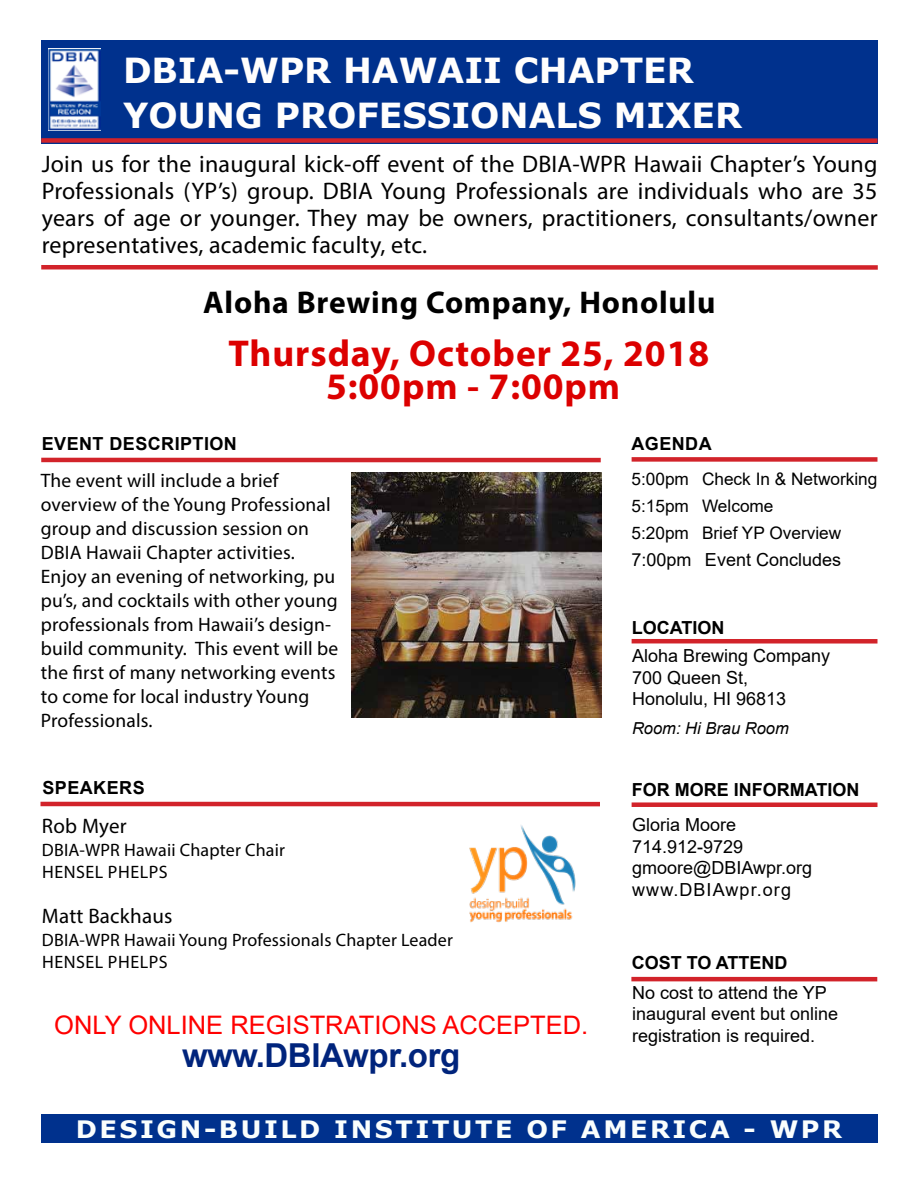
<style>
.page{position:relative;width:918px;height:1188px;background:#fff}
.page>*{position:absolute;margin:0;border:0;box-sizing:border-box;transform-origin:0 0}
.t1{font:700 37.5px/33px "Myriad Pro";letter-spacing:.025em;color:#dc0000;text-align:center}
.t2{font:700 34.5px/45px "Verdana";color:#fffefd}
.t3{font:700 33px "Arial";letter-spacing:-.01em;color:#00247c}
.t4{font:700 31.5px "Myriad Pro";letter-spacing:.025em;color:#000}
.t5{font:25.5px "Arial";color:#f00}
.t6{font:24px/27px "Myriad Pro";letter-spacing:.01em;color:#000;text-align:justify}
.t7{font:700 24px "Verdana";letter-spacing:.1em;color:#fafefd;scale:1.06 1}
.t8{font:21px "Myriad Pro";letter-spacing:.01em;color:#000}
.t9{font:19.5px/24px "Myriad Pro";letter-spacing:.01em;color:#000}
.t10{font:18px/21.6px "Arial";color:#000}
.t11{font:18px/22.5px "Myriad Pro";letter-spacing:.01em;color:#000}
.t12{font:700 18px "Arial";color:#000}
.t13{font:700 18px "Arial";letter-spacing:.025em;color:#000}
.t14{font:17.25px/27px "Arial";color:#000}
.t15{font:italic 16.5px "Arial";color:#000}
</style>
<div class="page">
<div style="left:41px;top:1114px;width:837px;height:29px;background:#00318d"></div>
<div style="left:41px;top:41px;width:837px;height:103px;background:#00318d"></div>
<img style="left:48px;top:48px;width:52px;height:83px">
<hr style="left:41px;top:458px;width:560px;height:4px;background:#d2232a">
<div style="left:632px;top:457px;width:245px;height:5px;background:#d2232a"></div>
<div style="left:632px;top:639px;width:245px;height:5px;background:#d2232a"></div>
<div style="left:41px;top:138px;width:836px;height:5px;background:#d2232a"></div>
<div style="left:632px;top:802px;width:245px;height:5px;background:#d2232a"></div>
<div style="left:41px;top:265px;width:837px;height:5px;background:#d2232a"></div>
<img style="left:352px;top:472px;width:249px;height:245px">
<hr style="left:631px;top:977px;width:246px;height:4px;background:#d2232a">
<hr style="left:41px;top:802px;width:559px;height:4px;background:#d2232a">
<img style="left:469px;top:825px;width:107px;height:98px">
<h2 class="t2" style="left:123px;top:48px;width:621px">DBIA-WPR HAWAII CHAPTER<br>YOUNG PROFESSIONALS MIXER</h2>
<p class="t6" style="left:42px;top:150px;width:837px">Join us for the inaugural kick-off event of the DBIA-WPR Hawaii Chapter’s Young Professionals (YP’s) group. DBIA Young Professionals are individuals who are 35 years of age or younger. They may be owners, practitioners, consultants/owner representatives, academic faculty, etc.</p>
<h3 class="t4" style="left:203px;top:282px;width:514px">Aloha Brewing Company, Honolulu</h3>
<h1 class="t1" style="left:229px;top:336px;width:482px">Thursday, October 25, 2018<br>5:00pm - 7:00pm</h1>
<p class="t13" style="left:42px;top:431px;width:197px">EVENT DESCRIPTION</p>
<p class="t9" style="left:41px;top:468px;width:299px">The event will include a brief overview of the Young Professional group and discussion session on<br>DBIA Hawaii Chapter activities.<br>Enjoy an evening of networking, pu pu’s, and cocktails with other young professionals from Hawaii’s design&shy;build community. This event will be the first of many networking events to come for local industry Young<br>Professionals.</p>
<p class="t13" style="left:43px;top:775px;width:104px">SPEAKERS</p>
<p class="t8" style="left:42px;top:813px;width:86px">Rob Myer</p>
<p class="t11" style="left:42px;top:838px;width:245px">DBIA-WPR Hawaii Chapter Chair<br>HENSEL PHELPS</p>
<p class="t8" style="left:42px;top:903px;width:132px">Matt Backhaus</p>
<p class="t11" style="left:42px;top:928px;width:413px">DBIA-WPR Hawaii Young Professionals Chapter Leader<br>HENSEL PHELPS</p>
<h3 class="t5" style="left:54px;top:1008px;width:536px">ONLY ONLINE REGISTRATIONS ACCEPTED.</h3>
<h3 class="t3" style="left:182px;top:1032px;width:280px">www.DBIAwpr.org</h3>
<p class="t12" style="left:631px;top:431px;width:82px">AGENDA</p>
<p class="t14" style="left:632px;top:465px;width:247px">5:00pm Check In &amp; Networking<br>5:15pm Welcome<br>5:20pm Brief YP Overview</p>
<p class="t10" style="left:632px;top:549px;width:211px">7:00pm Event Concludes</p>
<p class="t12" style="left:632px;top:615px;width:94px">LOCATION</p>
<p class="t10" style="left:632px;top:645px;width:200px">Aloha Brewing Company<br>700 Queen St,<br>Honolulu, HI 96813</p>
<p class="t15" style="left:632px;top:717px;width:158px">Room: Hi Brau Room</p>
<p class="t12" style="left:632px;top:777px;width:229px">FOR MORE INFORMATION</p>
<p class="t10" style="left:632px;top:814px;width:182px">Gloria Moore<br>714.912-9729 gmoore@DBIAwpr.org www.DBIAwpr.org</p>
<p class="t12" style="left:632px;top:950px;width:157px">COST TO ATTEND</p>
<p class="t10" style="left:632px;top:982px;width:208px">No cost to attend the YP inaugural event but online registration is required.</p>
<p class="t7" style="left:76px;top:1112px;width:724px">DESIGN-BUILD INSTITUTE OF AMERICA - WPR</p>
</div>
